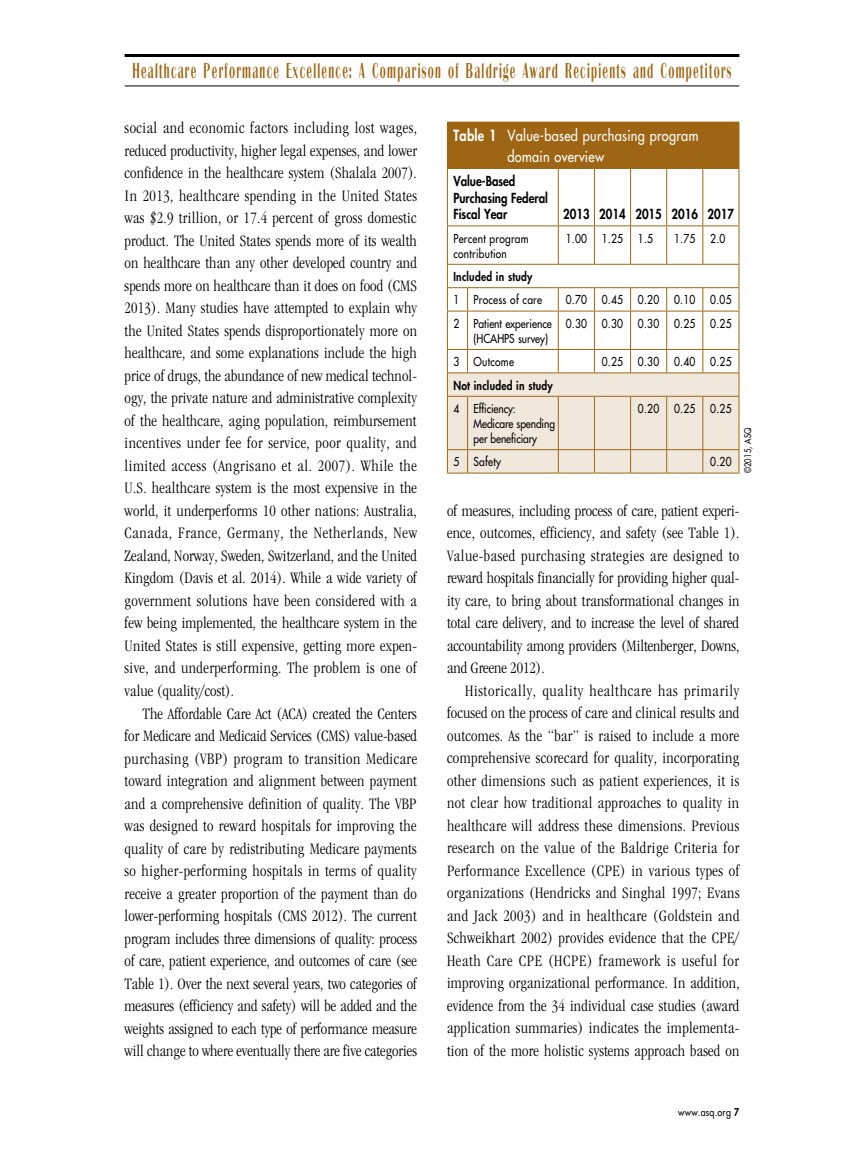
<style>
.page{position:relative;width:864px;height:1161px;background:#fff}
.page>*{position:absolute;margin:0;border:0;box-sizing:border-box;transform-origin:0 0}
.t1{font:21px "Cg Metronome Gothic";letter-spacing:.03em;color:#9e6614}
.t2{font:300 condensed 16.5px/22.5px "ITC Garamond Std";letter-spacing:.005em;color:#000;text-align:justify}
.t3{font:500 15px/20.2px "Futura Std";letter-spacing:.025em;color:#fff;scale:.85 1}
.t4{font:800 13.5px/16.5px "Futura Std";color:#000;scale:.85 1}
.t5{font:500 12px/15px "Futura Std";letter-spacing:.025em;color:#000;scale:.85 1}
.t6{font:500 12px/15px "Futura Std";letter-spacing:-.01em;color:#000;scale:.85 1}
.t7{font:800 12px "Futura Std";letter-spacing:.025em;color:#000;scale:.85 1}
.t8{font:500 12px/15px "Futura Std";color:#000;scale:.85 1}
.t9{font:500 10.5px "Futura Std";letter-spacing:.025em;color:#000;scale:.85 1}
.t10{font:500 9px "Futura Std";letter-spacing:.025em;color:#000;scale:.85 1}
.s1{font-weight:800}
</style>
<div class="page">
<hr style="left:125px;top:54px;width:614px;height:3px;background:#000">
<hr style="left:125px;top:86px;width:614px;height:1px;background:#000">
<div style="left:447px;top:122px;width:292px;height:46px;background:#9e6614"></div>
<hr style="left:739px;top:123px;width:1px;height:45px;background:#9e6614">
<svg style="left:447px;top:168px;width:21px;height:1px"></svg>
<hr style="left:447px;top:169px;width:1px;height:57px;background:#9e6614">
<hr style="left:468px;top:168px;width:90px;height:1px;background:#9e6614">
<hr style="left:558px;top:168px;width:36px;height:1px;background:#9e6614">
<hr style="left:558px;top:169px;width:1px;height:57px;background:#9e6614">
<hr style="left:594px;top:168px;width:37px;height:1px;background:#9e6614">
<hr style="left:594px;top:169px;width:1px;height:57px;background:#9e6614">
<hr style="left:631px;top:168px;width:36px;height:1px;background:#9e6614">
<hr style="left:630px;top:169px;width:1px;height:57px;background:#9e6614">
<hr style="left:667px;top:168px;width:36px;height:1px;background:#9e6614">
<hr style="left:666px;top:169px;width:1px;height:57px;background:#9e6614">
<hr style="left:703px;top:168px;width:36px;height:1px;background:#9e6614">
<hr style="left:702px;top:169px;width:1px;height:57px;background:#9e6614">
<hr style="left:739px;top:169px;width:1px;height:57px;background:#9e6614">
<svg style="left:448px;top:226px;width:20px;height:1px"></svg>
<hr style="left:447px;top:226px;width:1px;height:38px;background:#9e6614">
<hr style="left:468px;top:226px;width:90px;height:1px;background:#9e6614">
<hr style="left:558px;top:226px;width:36px;height:1px;background:#9e6614">
<hr style="left:558px;top:226px;width:1px;height:38px;background:#9e6614">
<hr style="left:594px;top:226px;width:37px;height:1px;background:#9e6614">
<hr style="left:594px;top:226px;width:1px;height:38px;background:#9e6614">
<hr style="left:631px;top:226px;width:36px;height:1px;background:#9e6614">
<hr style="left:630px;top:226px;width:1px;height:38px;background:#9e6614">
<hr style="left:667px;top:226px;width:36px;height:1px;background:#9e6614">
<hr style="left:666px;top:226px;width:1px;height:38px;background:#9e6614">
<hr style="left:703px;top:226px;width:36px;height:1px;background:#9e6614">
<hr style="left:702px;top:226px;width:1px;height:38px;background:#9e6614">
<hr style="left:739px;top:226px;width:1px;height:38px;background:#9e6614">
<hr style="left:468px;top:264px;width:90px;height:1px;background:#9e6614">
<hr style="left:558px;top:264px;width:36px;height:1px;background:#9e6614">
<hr style="left:594px;top:264px;width:37px;height:1px;background:#9e6614">
<hr style="left:631px;top:264px;width:36px;height:1px;background:#9e6614">
<hr style="left:667px;top:264px;width:36px;height:1px;background:#9e6614">
<hr style="left:703px;top:264px;width:36px;height:1px;background:#9e6614">
<hr style="left:468px;top:287px;width:90px;height:1px;background:#9e6614">
<hr style="left:558px;top:287px;width:36px;height:1px;background:#9e6614">
<svg style="left:558px;top:288px;width:1px;height:23px"></svg>
<hr style="left:594px;top:287px;width:37px;height:1px;background:#9e6614">
<svg style="left:594px;top:288px;width:1px;height:23px"></svg>
<hr style="left:631px;top:287px;width:36px;height:1px;background:#9e6614">
<svg style="left:630px;top:288px;width:1px;height:23px"></svg>
<hr style="left:667px;top:287px;width:36px;height:1px;background:#9e6614">
<svg style="left:666px;top:288px;width:1px;height:23px"></svg>
<hr style="left:703px;top:287px;width:36px;height:1px;background:#9e6614">
<svg style="left:702px;top:288px;width:1px;height:23px"></svg>
<svg style="left:739px;top:265px;width:1px;height:46px"></svg>
<svg style="left:447px;top:264px;width:21px;height:48px"></svg>
<hr style="left:447px;top:311px;width:1px;height:38px;background:#9e6614">
<hr style="left:468px;top:311px;width:90px;height:1px;background:#9e6614">
<hr style="left:467px;top:311px;width:1px;height:38px;background:#9e6614">
<hr style="left:558px;top:311px;width:36px;height:1px;background:#9e6614">
<hr style="left:558px;top:311px;width:1px;height:38px;background:#9e6614">
<hr style="left:594px;top:311px;width:37px;height:1px;background:#9e6614">
<hr style="left:594px;top:311px;width:1px;height:38px;background:#9e6614">
<hr style="left:631px;top:311px;width:36px;height:1px;background:#9e6614">
<hr style="left:630px;top:311px;width:1px;height:38px;background:#9e6614">
<hr style="left:667px;top:311px;width:36px;height:1px;background:#9e6614">
<hr style="left:666px;top:311px;width:1px;height:38px;background:#9e6614">
<hr style="left:703px;top:311px;width:36px;height:1px;background:#9e6614">
<hr style="left:702px;top:311px;width:1px;height:38px;background:#9e6614">
<hr style="left:739px;top:311px;width:1px;height:38px;background:#9e6614">
<svg style="left:447px;top:349px;width:293px;height:125px"></svg>
<hr style="left:468px;top:473px;width:90px;height:1px;background:#9e6614">
<hr style="left:558px;top:473px;width:36px;height:1px;background:#9e6614">
<hr style="left:594px;top:473px;width:37px;height:1px;background:#9e6614">
<hr style="left:631px;top:473px;width:36px;height:1px;background:#9e6614">
<hr style="left:667px;top:473px;width:36px;height:1px;background:#9e6614">
<hr style="left:703px;top:473px;width:36px;height:1px;background:#9e6614">
<p class="t1" style="left:132px;top:58px;width:601px">Healthcare Performance Excellence: A Comparison of Baldrige Award Recipients and Competitors</p>
<p class="t2" style="left:125px;top:117px;width:294px">social and economic factors including lost wages, reduced productivity, higher legal expenses, and lower confidence in the healthcare system (Shalala 2007).<br>In 2013, healthcare spending in the United States was $2.9 trillion, or 17.4 percent of gross domestic product. The United States spends more of its wealth on healthcare than any other developed country and spends more on healthcare than it does on food (CMS 2013). Many studies have attempted to explain why the United States spends disproportionately more on healthcare, and some explanations include the high price of drugs, the abundance of new medical technol&shy;ogy, the private nature and administrative complexity of the healthcare, aging population, reimbursement incentives under fee for service, poor quality, and limited access (Angrisano et al. 2007). While the U.S. healthcare system is the most expensive in the world, it underperforms 10 other nations: Australia, Canada, France, Germany, the Netherlands, New Zealand, Norway, Sweden, Switzerland, and the United Kingdom (Davis et al. 2014). While a wide variety of government solutions have been considered with a few being implemented, the healthcare system in the United States is still expensive, getting more expen&shy;sive, and underperforming. The problem is one of value (quality/cost).</p>
<p class="t2" style="left:125px;top:702px;width:294px;text-indent:18px">The Affordable Care Act (ACA) created the Centers for Medicare and Medicaid Services (CMS) value-based purchasing (VBP) program to transition Medicare toward integration and alignment between payment and a comprehensive definition of quality. The VBP was designed to reward hospitals for improving the quality of care by redistributing Medicare payments so higher-performing hospitals in terms of quality receive a greater proportion of the payment than do lower-performing hospitals (CMS 2012). The current program includes three dimensions of quality: process of care, patient experience, and outcomes of care (see Table 1). Over the next several years, two categories of measures (efficiency and safety) will be added and the weights assigned to each type of performance measure will change to where eventually there are five categories</p>
<p class="t3" style="left:507px;top:126px;width:226px;text-indent:-54px"><span class="s1">Table 1</span> Value-based purchasing program domain overview</p>
<p class="t4" style="left:453px;top:173px;width:113px">Value-Based<br>Purchasing Federal<br>Fiscal Year</p>
<p class="t4" style="left:563px;top:206px;width:203px">2013 2014 2015 2016 2017</p>
<p class="t5" style="left:453px;top:231px;width:90px">Percent program contribution</p>
<p class="t5" style="left:566px;top:231px;width:104px">1.00 1.25 1.5</p>
<p class="t5" style="left:674px;top:231px;width:62px">1.75 2.0</p>
<p class="t7" style="left:453px;top:269px;width:95px">Included in study</p>
<p class="t5" style="left:453px;top:292px;width:106px">1 Process of care</p>
<p class="t5" style="left:566px;top:292px;width:197px">0.70 0.45 0.20 0.10 0.05</p>
<p class="t8" style="left:474px;top:316px;width:94px;text-indent:-20px">2 Patient experience (HCAHPS survey)</p>
<p class="t5" style="left:566px;top:316px;width:197px">0.30 0.30 0.30 0.25 0.25</p>
<p class="t5" style="left:453px;top:354px;width:73px">3 Outcome</p>
<p class="t5" style="left:602px;top:354px;width:154px">0.25 0.30 0.40 0.25</p>
<p class="t7" style="left:453px;top:378px;width:119px">Not included in study</p>
<p class="t6" style="left:474px;top:401px;width:97px;text-indent:-20px">4 Efficiency:<br>Medicare spending per beneficiary</p>
<p class="t5" style="left:638px;top:401px;width:112px">0.20 0.25 0.25</p>
<p class="t5" style="left:453px;top:454px;width:58px">5 Safety</p>
<p class="t5" style="left:710px;top:454px;width:27px">0.20</p>
<p class="t10" style="left:742px;top:473px;width:56px;rotate:-90deg">©2015, ASQ</p>
<p class="t2" style="left:447px;top:499px;width:294px">of measures, including process of care, patient experi&shy;ence, outcomes, efficiency, and safety (see Table 1).<br>Value-based purchasing strategies are designed to reward hospitals financially for providing higher qual&shy;ity care, to bring about transformational changes in total care delivery, and to increase the level of shared accountability among providers (Miltenberger, Downs, and Greene 2012).</p>
<p class="t2" style="left:447px;top:680px;width:294px;text-indent:18px">Historically, quality healthcare has primarily focused on the process of care and clinical results and outcomes. As the “bar” is raised to include a more comprehensive scorecard for quality, incorporating other dimensions such as patient experiences, it is not clear how traditional approaches to quality in healthcare will address these dimensions. Previous research on the value of the Baldrige Criteria for Performance Excellence (CPE) in various types of organizations (Hendricks and Singhal 1997; Evans and Jack 2003) and in healthcare (Goldstein and Schweikhart 2002) provides evidence that the CPE/ Heath Care CPE (HCPE) framework is useful for improving organizational performance. In addition, evidence from the 34 individual case studies (award application summaries) indicates the implementa&shy;tion of the more holistic systems approach based on</p>
<p class="t9" style="left:678px;top:1105px;width:74px">www.asq.org <span class="s1">7</span></p>
</div>
